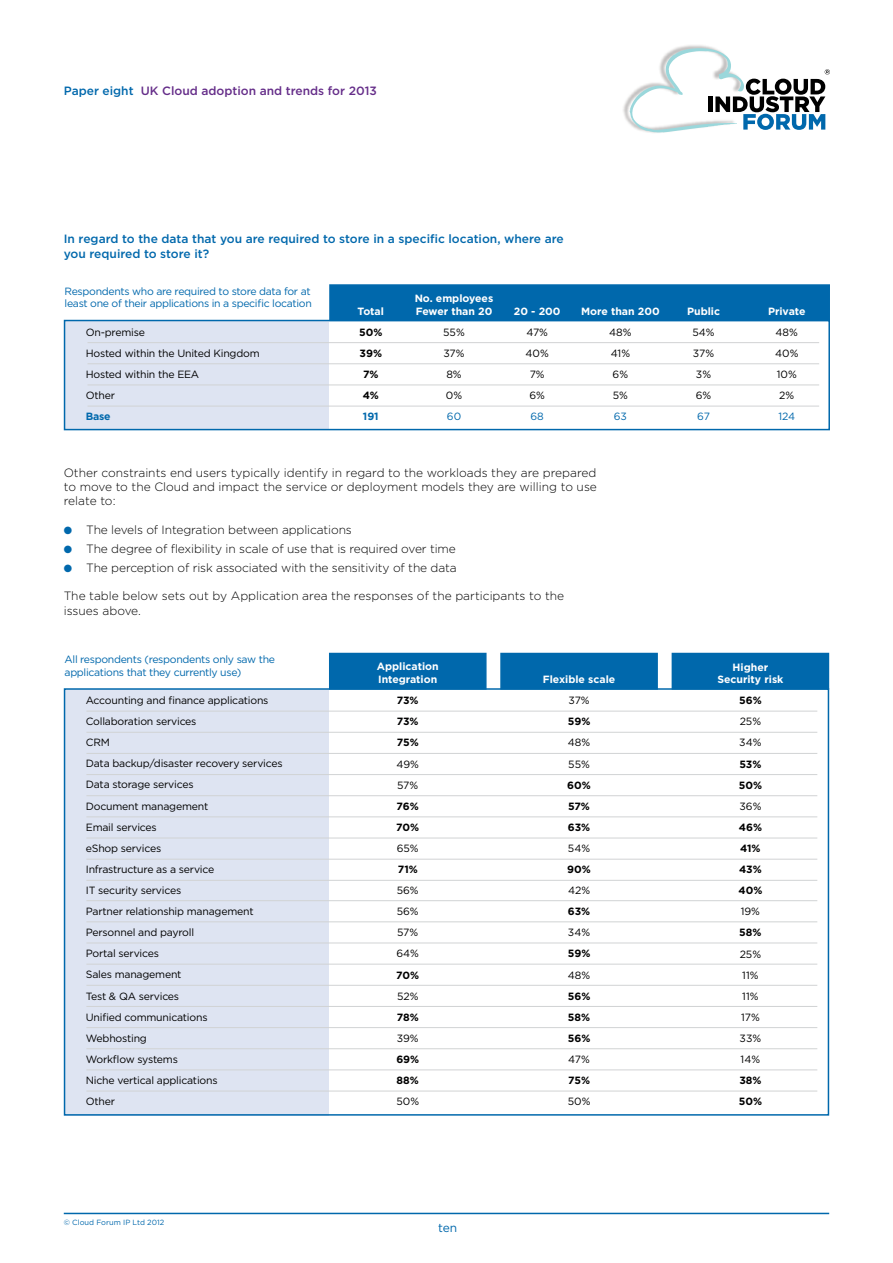
<style>
.page{position:relative;width:893px;height:1263px;background:#fff}
.page>*{position:absolute;margin:0;border:0;box-sizing:border-box;transform-origin:0 0}
.t1{font:300 12px/14.4px "Gotham";letter-spacing:-.01em;color:#000;text-align:justify}
.t2{font:500 12px/14.4px "Gotham";color:#0068ac}
.t3{font:500 12px "Gotham";color:#652d89}
.t4{font:12px "Gotham";color:#0068ac}
.t5{font:10.5px/21.1px "Gotham";letter-spacing:-.02em;color:#000}
.t6{font:10.5px/12.6px "Gotham";letter-spacing:-.03em;color:#0068ac}
.t7{font:700 10.5px/12.6px "Gotham";color:#fff}
.t8{font:700 10.5px/21.1px "Gotham";letter-spacing:-.005em;color:#000}
.t9{font:10.5px/21.1px "Gotham";color:#000}
.t10{font:700 10.5px "Gotham";letter-spacing:-.02em;color:#0068ac}
.t11{font:7.5px "Gotham";color:#0068ac}
.s1{color:#0068ac}
</style>
<div class="page">
<hr style="left:64px;top:1213px;width:765px;height:1px;background:#0068ac">
<img style="left:623px;top:45px;width:90px;height:79px">
<svg style="left:630px;top:48px;width:200px;height:85px"></svg>
<div style="left:65px;top:320px;width:264px;height:110px;background:#dee4f2"></div>
<div style="left:329px;top:284px;width:501px;height:37px;background:#0068ac;border:2px solid #0068ac"></div>
<hr style="left:88px;top:342px;width:731px;height:1px;background:#d1d3d4">
<div style="left:64px;top:320px;width:766px;height:110px;border:2px solid #0068ac"></div>
<hr style="left:88px;top:363px;width:731px;height:1px;background:#d1d3d4">
<hr style="left:88px;top:385px;width:731px;height:1px;background:#d1d3d4">
<hr style="left:88px;top:406px;width:731px;height:1px;background:#d1d3d4">
<div style="left:65px;top:689px;width:264px;height:426px;background:#dee4f2"></div>
<div style="left:329px;top:653px;width:158px;height:37px;background:#0068ac"></div>
<div style="left:500px;top:653px;width:158px;height:37px;background:#0068ac"></div>
<div style="left:672px;top:653px;width:157px;height:37px;background:#0068ac"></div>
<hr style="left:86px;top:711px;width:731px;height:1px;background:#d1d3d4">
<hr style="left:86px;top:900px;width:731px;height:1px;background:#d1d3d4">
<div style="left:64px;top:688px;width:765px;height:427px;border:2px solid #0068ac"></div>
<hr style="left:86px;top:732px;width:731px;height:1px;background:#d1d3d4">
<hr style="left:86px;top:921px;width:731px;height:1px;background:#d1d3d4">
<hr style="left:86px;top:753px;width:731px;height:1px;background:#d1d3d4">
<hr style="left:86px;top:943px;width:731px;height:1px;background:#d1d3d4">
<hr style="left:86px;top:774px;width:731px;height:1px;background:#d1d3d4">
<hr style="left:86px;top:964px;width:731px;height:1px;background:#d1d3d4">
<hr style="left:86px;top:795px;width:731px;height:1px;background:#d1d3d4">
<hr style="left:86px;top:985px;width:731px;height:1px;background:#d1d3d4">
<hr style="left:86px;top:816px;width:731px;height:1px;background:#d1d3d4">
<hr style="left:86px;top:1006px;width:731px;height:1px;background:#d1d3d4">
<hr style="left:86px;top:838px;width:731px;height:1px;background:#d1d3d4">
<hr style="left:86px;top:1027px;width:731px;height:1px;background:#d1d3d4">
<hr style="left:86px;top:859px;width:731px;height:1px;background:#d1d3d4">
<hr style="left:86px;top:1048px;width:731px;height:1px;background:#d1d3d4">
<hr style="left:86px;top:880px;width:731px;height:1px;background:#d1d3d4">
<hr style="left:86px;top:1069px;width:731px;height:1px;background:#d1d3d4">
<hr style="left:86px;top:1091px;width:731px;height:1px;background:#d1d3d4">
<p class="t3" style="left:64px;top:84px;width:315px"><span class="s1">Paper eight</span> UK Cloud adoption and trends for 2013</p>
<p class="t2" style="left:64px;top:232px;width:502px">In regard to the data that you are required to store in a specific location, where are you required to store it?</p>
<p class="t6" style="left:65px;top:284px;width:249px">Respondents who are required to store data for at least one of their applications in a specific location</p>
<p class="t5" style="left:86px;top:321px;width:175px">On-premise<br>Hosted within the United Kingdom<br>Hosted within the EEA<br>Other</p>
<p class="t10" style="left:86px;top:410px;width:26px">Base</p>
<p class="t7" style="left:358px;top:304px;width:28px">Total</p>
<p class="t8" style="left:359px;top:321px;width:25px;text-align:center">50%<br>39%<br>7%<br>4%</p>
<p class="t10" style="left:363px;top:410px;width:17px">191</p>
<p class="t7" style="left:415px;top:292px;width:80px">No. employees<br>Fewer than 20</p>
<p class="t5" style="left:443px;top:321px;width:23px">55%<br>37%<br>8%<br>0%</p>
<p class="t6" style="left:447px;top:410px;width:16px">60</p>
<p class="t7" style="left:514px;top:304px;width:48px">20 - 200</p>
<p class="t5" style="left:526px;top:321px;width:25px;text-align:center">47%<br>40%<br>7%<br>6%</p>
<p class="t6" style="left:530px;top:410px;width:15px">68</p>
<p class="t7" style="left:581px;top:304px;width:80px">More than 200</p>
<p class="t5" style="left:609px;top:321px;width:24px">48%<br>41%<br>6%<br>5%</p>
<p class="t6" style="left:614px;top:410px;width:15px">63</p>
<p class="t1" style="left:64px;top:465px;width:535px">Other constraints end users typically identify in regard to the workloads they are prepared to move to the Cloud and impact the service or deployment models they are willing to use relate to:</p>
<p class="t1" style="left:64px;top:523px;width:290px"><span class="s1">●</span> The levels of Integration between applications</p>
<p class="t1" style="left:64px;top:541px;width:394px"><span class="s1">●</span> The degree of flexibility in scale of use that is required over time</p>
<p class="t1" style="left:64px;top:560px;width:394px"><span class="s1">●</span> The perception of risk associated with the sensitivity of the data</p>
<p class="t1" style="left:64px;top:589px;width:502px">The table below sets out by Application area the responses of the participants to the issues above.</p>
<p class="t6" style="left:65px;top:653px;width:212px">All respondents (respondents only saw the applications that they currently use)</p>
<p class="t7" style="left:377px;top:660px;width:64px">Application<br>Integration</p>
<p class="t8" style="left:397px;top:690px;width:23px;text-align:justify">73% 73% 75%</p>
<p class="t5" style="left:396px;top:753px;width:24px">49%<br>57%</p>
<p class="t8" style="left:396px;top:795px;width:24px">76%<br>70%</p>
<p class="t5" style="left:397px;top:837px;width:23px">65%</p>
<p class="t8" style="left:398px;top:858px;width:22px">71%</p>
<p class="t5" style="left:396px;top:880px;width:24px;text-align:justify">56% 56% 57% 64%</p>
<p class="t8" style="left:396px;top:964px;width:24px">70%</p>
<p class="t5" style="left:397px;top:985px;width:23px">52%</p>
<p class="t8" style="left:397px;top:1006px;width:24px">78%</p>
<p class="t5" style="left:397px;top:1027px;width:23px">39%</p>
<p class="t8" style="left:396px;top:1048px;width:24px">69%<br>88%</p>
<p class="t5" style="left:396px;top:1091px;width:24px">50%</p>
<p class="t5" style="left:86px;top:689px;width:198px">Accounting and finance applications<br>Collaboration services<br>CRM<br>Data backup/disaster recovery services<br>Data storage services<br>Document management<br>Email services<br>eShop services<br>Infrastructure as a service<br>IT security services<br>Partner relationship management<br>Personnel and payroll<br>Portal services<br>Sales management<br>Test &amp; QA services<br>Unified communications<br>Webhosting<br>Workflow systems<br>Niche vertical applications<br>Other</p>
<p class="t7" style="left:543px;top:673px;width:74px">Flexible scale</p>
<p class="t5" style="left:568px;top:690px;width:23px">37%</p>
<p class="t8" style="left:568px;top:711px;width:24px">59%</p>
<p class="t5" style="left:568px;top:732px;width:24px">48%<br>55%</p>
<p class="t8" style="left:567px;top:774px;width:25px;text-align:justify">60% 57% 63%</p>
<p class="t5" style="left:568px;top:837px;width:24px">54%</p>
<p class="t8" style="left:567px;top:858px;width:25px">90%</p>
<p class="t5" style="left:568px;top:880px;width:24px">42%</p>
<p class="t8" style="left:568px;top:901px;width:24px">63%</p>
<p class="t5" style="left:568px;top:922px;width:24px">34%</p>
<p class="t8" style="left:568px;top:943px;width:24px">59%</p>
<p class="t5" style="left:568px;top:964px;width:24px">48%</p>
<p class="t8" style="left:568px;top:985px;width:24px;text-align:justify">56% 58% 56%</p>
<p class="t5" style="left:568px;top:1048px;width:23px">47%</p>
<p class="t8" style="left:568px;top:1069px;width:23px">75%</p>
<p class="t5" style="left:568px;top:1091px;width:24px">50%</p>
<p class="t7" style="left:687px;top:304px;width:35px">Public</p>
<p class="t5" style="left:692px;top:321px;width:24px">54%<br>37%<br>3%<br>6%</p>
<p class="t6" style="left:697px;top:410px;width:14px">67</p>
<p class="t7" style="left:768px;top:304px;width:39px">Private</p>
<p class="t5" style="left:775px;top:321px;width:25px;text-align:center">48%<br>40%<br>10%<br>2%</p>
<p class="t6" style="left:778px;top:410px;width:18px">124</p>
<p class="t7" style="left:717px;top:660px;width:68px;text-align:center">Higher<br>Security risk</p>
<p class="t8" style="left:739px;top:690px;width:24px">56%</p>
<p class="t5" style="left:739px;top:711px;width:24px">25%<br>34%</p>
<p class="t8" style="left:739px;top:753px;width:25px">53%<br>50%</p>
<p class="t5" style="left:739px;top:795px;width:23px">36%</p>
<p class="t8" style="left:738px;top:816px;width:25px">46%<br>41%<br>43%<br>40%</p>
<p class="t5" style="left:741px;top:901px;width:21px">19%</p>
<p class="t8" style="left:739px;top:922px;width:24px">58%</p>
<p class="t9" style="left:740px;top:943px;width:23px">25%<br>11%<br>11%<br>17%<br>33%<br>14%</p>
<p class="t8" style="left:739px;top:1069px;width:25px">38%<br>50%</p>
<p class="t11" style="left:64px;top:1218px;width:102px">© Cloud Forum IP Ltd 2012</p>
<p class="t4" style="left:438px;top:1221px;width:21px">ten</p>
</div>
